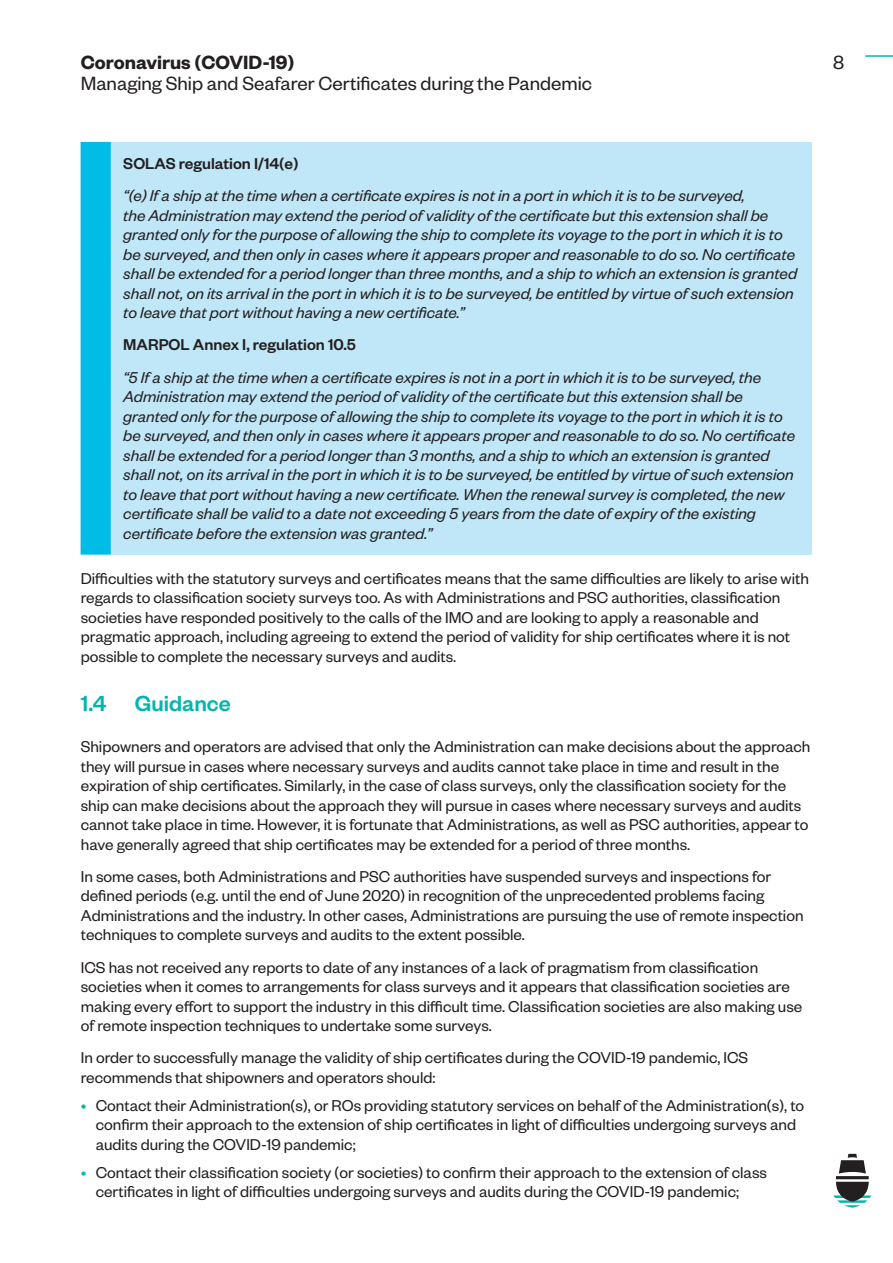
<style>
.page{position:relative;width:893px;height:1263px;background:#fff}
.page>*{position:absolute;margin:0;border:0;box-sizing:border-box;transform-origin:0 0}
.A_head{font:500 24px "Founders Grotesk";color:#00b7ae}
.t1{font:21px "Founders Grotesk";color:#231f20}
.t2{font:600 21px "Founders Grotesk";color:#231f20}
.t3{font:17.25px/19.5px "Founders Grotesk";color:#231f20}
.Text_in_blue_box{font:italic 17.25px/19.5px "Founders Grotesk";color:#231f20}
.Text_in_blue_box-2{font:500 17.25px "Founders Grotesk";color:#231f20}
.s1{color:#00b7ae}
</style>
<div class="page">
<hr style="left:865px;top:55px;width:28px;height:2px;background:#00b7ae">
<svg style="left:833px;top:1154px;width:38px;height:54px"></svg>
<div style="left:81px;top:142px;width:731px;height:412px;background:#c0e7f7"></div>
<div style="left:81px;top:142px;width:30px;height:412px;background:#02bce8"></div>
<p class="t2" style="left:81px;top:49px;width:215px">Coronavirus (COVID-19)</p>
<p class="t1" style="left:81px;top:70px;width:513px">Managing Ship and Seafarer Certificates during the Pandemic</p>
<p class="t1" style="left:833px;top:49px;width:13px">8</p>
<p class="Text_in_blue_box-2" style="left:123px;top:152px;width:177px">SOLAS regulation I/14(e)</p>
<p class="Text_in_blue_box" style="left:123px;top:185px;width:675px">“(e) If a ship at the time when a certificate expires is not in a port in which it is to be surveyed,<br>the Administration may extend the period of validity of the certificate but this extension shall be granted only for the purpose of allowing the ship to complete its voyage to the port in which it is to be surveyed, and then only in cases where it appears proper and reasonable to do so. No certificate shall be extended for a period longer than three months, and a ship to which an extension is granted shall not, on its arrival in the port in which it is to be surveyed, be entitled by virtue of such extension to leave that port without having a new certificate.”</p>
<p class="Text_in_blue_box-2" style="left:123px;top:334px;width:234px">MARPOL Annex I, regulation 10.5</p>
<p class="Text_in_blue_box" style="left:123px;top:366px;width:673px">“5 If a ship at the time when a certificate expires is not in a port in which it is to be surveyed, the Administration may extend the period of validity of the certificate but this extension shall be granted only for the purpose of allowing the ship to complete its voyage to the port in which it is to be surveyed, and then only in cases where it appears proper and reasonable to do so. No certificate shall be extended for a period longer than 3 months, and a ship to which an extension is granted shall not, on its arrival in the port in which it is to be surveyed, be entitled by virtue of such extension to leave that port without having a new certificate. When the renewal survey is completed, the new certificate shall be valid to a date not exceeding 5 years from the date of expiry of the existing certificate before the extension was granted.”</p>
<p class="t3" style="left:81px;top:567px;width:730px">Difficulties with the statutory surveys and certificates means that the same difficulties are likely to arise with regards to classification society surveys too. As with Administrations and PSC authorities, classification societies have responded positively to the calls of the IMO and are looking to apply a reasonable and pragmatic approach, including agreeing to extend the period of validity for ship certificates where it is not possible to complete the necessary surveys and audits.</p>
<p class="A_head" style="left:81px;top:689px;width:152px">1.4 Guidance</p>
<p class="t3" style="left:81px;top:736px;width:731px">Shipowners and operators are advised that only the Administration can make decisions about the approach they will pursue in cases where necessary surveys and audits cannot take place in time and result in the expiration of ship certificates. Similarly, in the case of class surveys, only the classification society for the ship can make decisions about the approach they will pursue in cases where necessary surveys and audits cannot take place in time. However, it is fortunate that Administrations, as well as PSC authorities, appear to have generally agreed that ship certificates may be extended for a period of three months.</p>
<p class="t3" style="left:81px;top:866px;width:724px">In some cases, both Administrations and PSC authorities have suspended surveys and inspections for defined periods (e.g. until the end of June 2020) in recognition of the unprecedented problems facing Administrations and the industry. In other cases, Administrations are pursuing the use of remote inspection techniques to complete surveys and audits to the extent possible.</p>
<p class="t3" style="left:81px;top:956px;width:723px">ICS has not received any reports to date of any instances of a lack of pragmatism from classification societies when it comes to arrangements for class surveys and it appears that classification societies are making every effort to support the industry in this difficult time. Classification societies are also making use of remote inspection techniques to undertake some surveys.</p>
<p class="t3" style="left:81px;top:1047px;width:669px">In order to successfully manage the validity of ship certificates during the COVID-19 pandemic, ICS recommends that shipowners and operators should:</p>
<p class="t3" style="left:96px;top:1095px;width:710px;text-indent:-15px"><span class="s1">•</span> Contact their Administration(s), or ROs providing statutory services on behalf of the Administration(s), to confirm their approach to the extension of ship certificates in light of difficulties undergoing surveys and audits during the COVID-19 pandemic;</p>
<p class="t3" style="left:96px;top:1162px;width:673px;text-indent:-15px"><span class="s1">•</span> Contact their classification society (or societies) to confirm their approach to the extension of class certificates in light of difficulties undergoing surveys and audits during the COVID-19 pandemic;</p>
</div>
